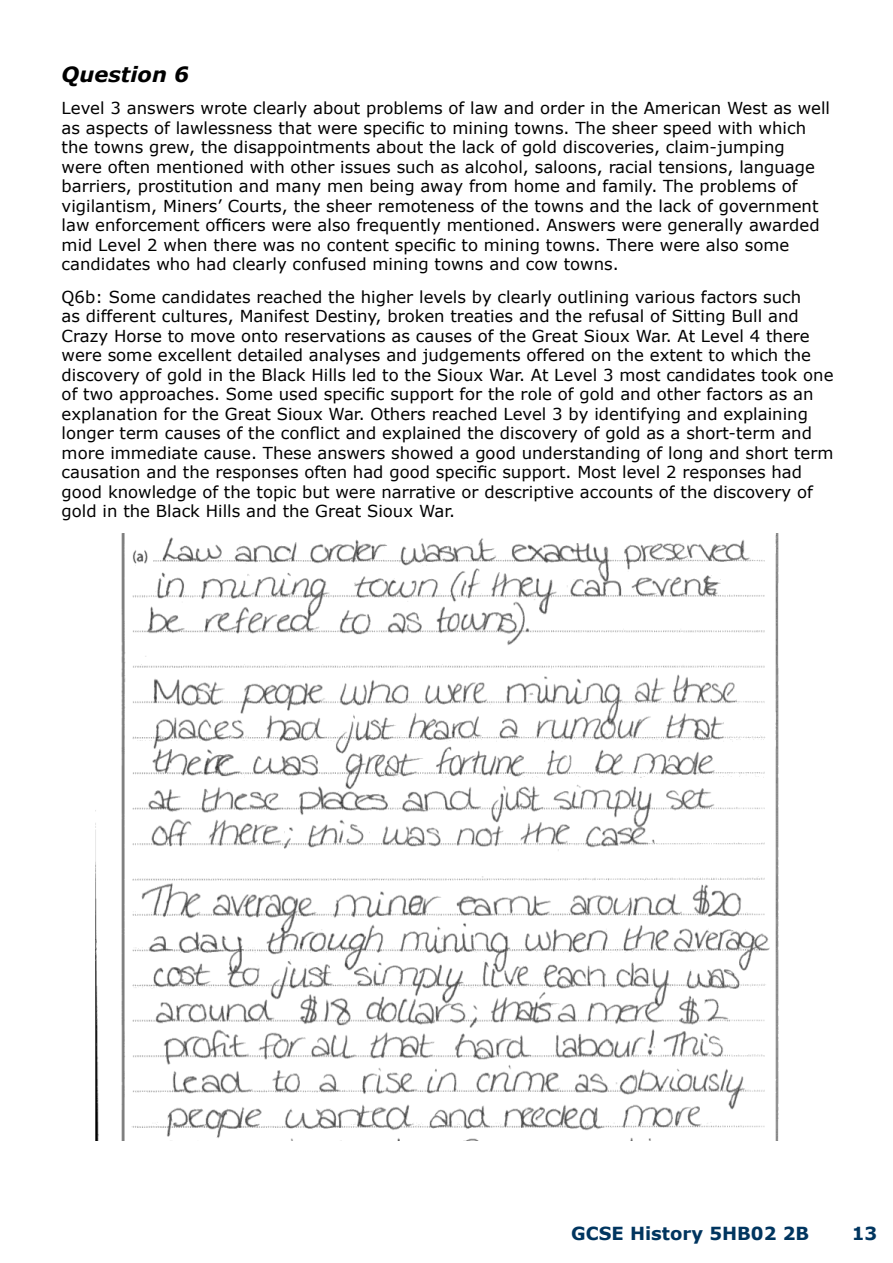
<style>
.page{position:relative;width:893px;height:1263px;background:#fff}
.page>*{position:absolute;margin:0;border:0;box-sizing:border-box;transform-origin:0 0}
.t1{font:italic 700 21px "Verdana";color:#000}
.t2{font:700 18px "Verdana";color:#00355f}
.t3{font:16.5px/19.5px "Verdana";color:#000}
</style>
<div class="page">
<img style="left:95px;top:534px;width:684px;height:606px">
<p class="t1" style="left:62px;top:59px;width:129px">Question 6</p>
<p class="t3" style="left:62px;top:98px;width:770px">Level 3 answers wrote clearly about problems of law and order in the American West as well as aspects of lawlessness that were specific to mining towns. The sheer speed with which the towns grew, the disappointments about the lack of gold discoveries, claim-jumping<br>were often mentioned with other issues such as alcohol, saloons, racial tensions, language barriers, prostitution and many men being away from home and family. The problems of vigilantism, Miners’ Courts, the sheer remoteness of the towns and the lack of government law enforcement officers were also frequently mentioned. Answers were generally awarded mid Level 2 when there was no content specific to mining towns. There were also some candidates who had clearly confused mining towns and cow towns.</p>
<p class="t3" style="left:62px;top:287px;width:773px">Q6b: Some candidates reached the higher levels by clearly outlining various factors such<br>as different cultures, Manifest Destiny, broken treaties and the refusal of Sitting Bull and Crazy Horse to move onto reservations as causes of the Great Sioux War. At Level 4 there were some excellent detailed analyses and judgements offered on the extent to which the discovery of gold in the Black Hills led to the Sioux War. At Level 3 most candidates took one of two approaches. Some used specific support for the role of gold and other factors as an explanation for the Great Sioux War. Others reached Level 3 by identifying and explaining longer term causes of the conflict and explained the discovery of gold as a short-term and more immediate cause. These answers showed a good understanding of long and short term causation and the responses often had good specific support. Most level 2 responses had good knowledge of the topic but were narrative or descriptive accounts of the discovery of gold in the Black Hills and the Great Sioux War.</p>
<p class="t2" style="left:571px;top:1221px;width:239px">GCSE History 5HB02 2B</p>
<p class="t2" style="left:852px;top:1221px;width:27px">13</p>
</div>
